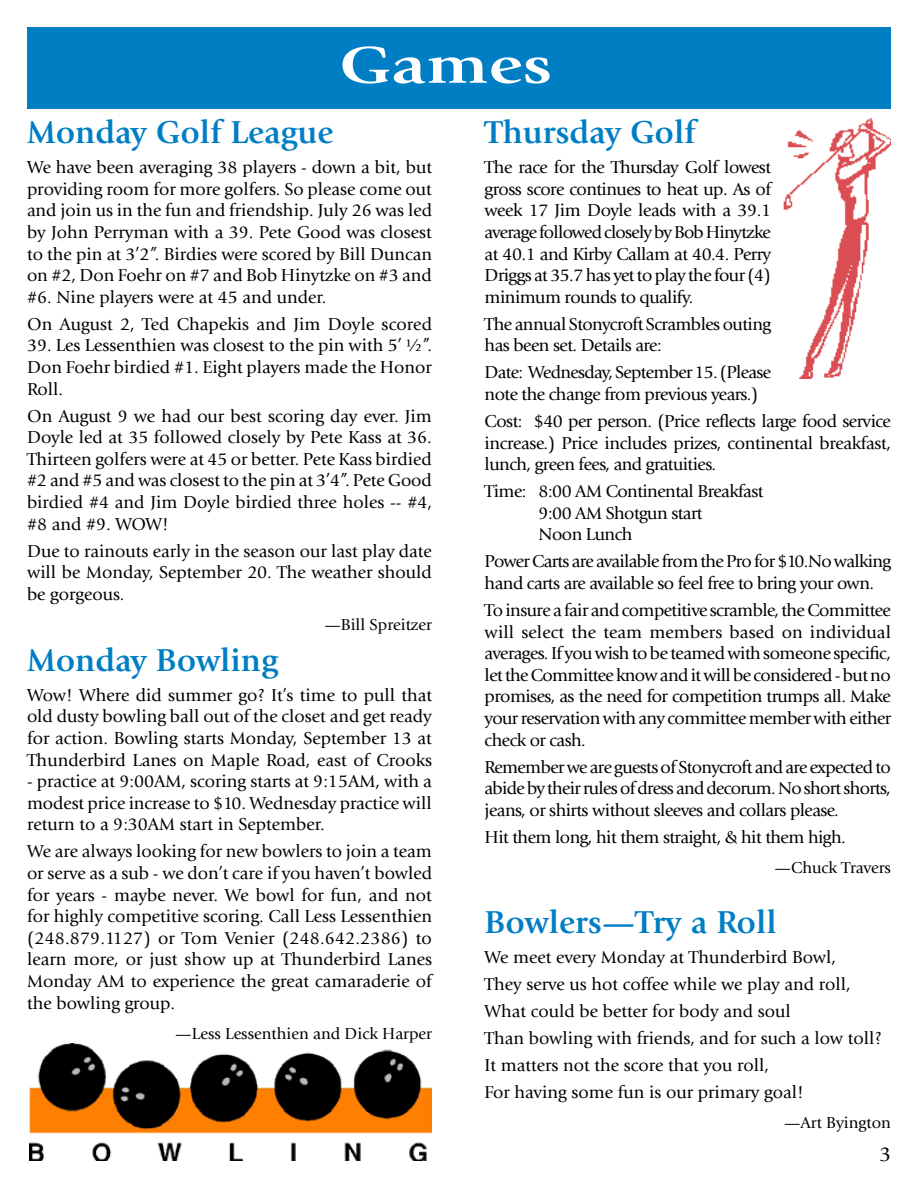
<style>
.page{position:relative;width:918px;height:1188px;background:#fff}
.page>*{position:absolute;margin:0;border:0;box-sizing:border-box;transform-origin:0 0}
.t1{font:700 54px "Giovanni";color:#fff;scale:1.3 1}
.t2{font:700 33px "Giovanni";color:#007ec4}
.t3{font:21px "Giovanni";color:#000}
.t4{font:18px/21.6px "Giovanni";letter-spacing:-.015em;color:#000;text-align:justify}
.t5{font:18px/21.6px "Giovanni";letter-spacing:-.035em;color:#000}
.t6{font:18px/21.6px "Giovanni";letter-spacing:-.04em;color:#000}
.t7{font:18px "Giovanni";letter-spacing:.005em;color:#000}
.t8{font:16.5px "Giovanni";color:#000}
</style>
<div class="page">
<div style="left:27px;top:27px;width:864px;height:81px;background:#007ec4"></div>
<img style="left:29px;top:1044px;width:403px;height:117px">
<img style="left:783px;top:119px;width:108px;height:260px">
<h1 class="t1" style="left:339px;top:34px;width:165px">Games</h1>
<h2 class="t2" style="left:27px;top:113px;width:308px">Monday Golf League</h2>
<p class="t4" style="left:27px;top:157px;width:407px">We have been averaging 38 players - down a bit, but providing room for more golfers. So please come out and join us in the fun and friendship. July 26 was led by John Perryman with a 39. Pete Good was closest to the pin at 3’2”. Birdies were scored by Bill Duncan on #2, Don Foehr on #7 and Bob Hinytzke on #3 and #6. Nine players were at 45 and under.</p>
<p class="t7" style="left:27px;top:314px;width:407px">On August 2, Ted Chapekis and Jim Doyle scored</p>
<p class="t4" style="left:27px;top:335px;width:407px">39. Les Lessenthien was closest to the pin with 5’ ½”.<br>Don Foehr birdied #1. Eight players made the Honor Roll.</p>
<p class="t4" style="left:27px;top:405px;width:407px">On August 9 we had our best scoring day ever. Jim Doyle led at 35 followed closely by Pete Kass at 36.<br>Thirteen golfers were at 45 or better. Pete Kass birdied #2 and #5 and was closest to the pin at 3’4”. Pete Good birdied #4 and Jim Doyle birdied three holes -- #4, #8 and #9. WOW!</p>
<p class="t4" style="left:27px;top:540px;width:406px">Due to rainouts early in the season our last play date will be Monday, September 20. The weather should be gorgeous.</p>
<p class="t8" style="left:324px;top:616px;width:109px">—Bill Spreitzer</p>
<h2 class="t2" style="left:27px;top:641px;width:253px">Monday Bowling</h2>
<p class="t4" style="left:27px;top:684px;width:407px">Wow! Where did summer go? It’s time to pull that old dusty bowling ball out of the closet and get ready for action. Bowling starts Monday, September 13 at Thunderbird Lanes on Maple Road, east of Crooks</p>
<p class="t4" style="left:27px;top:771px;width:406px">- practice at 9:00AM, scoring starts at 9:15AM, with a modest price increase to $10. Wednesday practice will return to a 9:30AM start in September.</p>
<p class="t4" style="left:27px;top:841px;width:407px">We are always looking for new bowlers to join a team or serve as a sub - we don’t care if you haven’t bowled for years - maybe never. We bowl for fun, and not for highly competitive scoring. Call Less Lessenthien (248.879.1127) or Tom Venier (248.642.2386) to learn more, or just show up at Thunderbird Lanes Monday AM to experience the great camaraderie of the bowling group.</p>
<p class="t8" style="left:175px;top:1025px;width:258px">—Less Lessenthien and Dick Harper</p>
<h2 class="t2" style="left:485px;top:113px;width:212px">Thursday Golf</h2>
<p class="t4" style="left:485px;top:157px;width:288px">The race for the Thursday Golf lowest gross score continues to heat up. As of week 17 Jim Doyle leads with a 39.1 average followed closely by Bob Hinytzke at 40.1 and Kirby Callam at 40.4. Perry Driggs at 35.7 has yet to play the four (4) minimum rounds to qualify.</p>
<p class="t4" style="left:485px;top:313px;width:288px">The annual Stonycroft Scrambles outing has been set. Details are:</p>
<p class="t6" style="left:485px;top:362px;width:288px">Date: Wednesday, September 15. (Please note the change from previous years.)</p>
<p class="t4" style="left:485px;top:411px;width:408px">Cost: $40 per person. (Price reflects large food service increase.) Price includes prizes, continental breakfast, lunch, green fees, and gratuities.</p>
<p class="t4" style="left:539px;top:481px;width:226px;text-align:left;text-indent:-54px">Time: 8:00 AM Continental Breakfast<br>9:00 AM Shotgun start<br>Noon Lunch</p>
<p class="t5" style="left:485px;top:551px;width:408px">Power Carts are available from the Pro for $10.No walking hand carts are available so feel free to bring your own.</p>
<p class="t4" style="left:485px;top:600px;width:408px">To insure a fair and competitive scramble, the Committee will select the team members based on individual averages. If you wish to be teamed with someone specific, let the Committee know and it will be considered - but no promises, as the need for competition trumps all. Make your reservation with any committee member with either check or cash.</p>
<p class="t4" style="left:485px;top:756px;width:408px">Remember we are guests of Stonycroft and are expected to abide by their rules of dress and decorum. No short shorts, jeans, or shirts without sleeves and collars please.</p>
<p class="t4" style="left:485px;top:826px;width:363px">Hit them long, hit them straight, &amp; hit them high.</p>
<p class="t8" style="left:775px;top:859px;width:118px">—Chuck Travers</p>
<h2 class="t2" style="left:485px;top:903px;width:294px">Bowlers—Try a Roll</h2>
<p class="t4" style="left:485px;top:944px;width:399px;line-height:27px;text-align:left">We meet every Monday at Thunderbird Bowl,<br>They serve us hot coffee while we play and roll, What could be better for body and soul<br>Than bowling with friends, and for such a low toll?<br>It matters not the score that you roll,<br>For having some fun is our primary goal!</p>
<p class="t8" style="left:784px;top:1114px;width:108px">—Art Byington</p>
<p class="t3" style="left:879px;top:1142px;width:13px">3</p>
</div>
